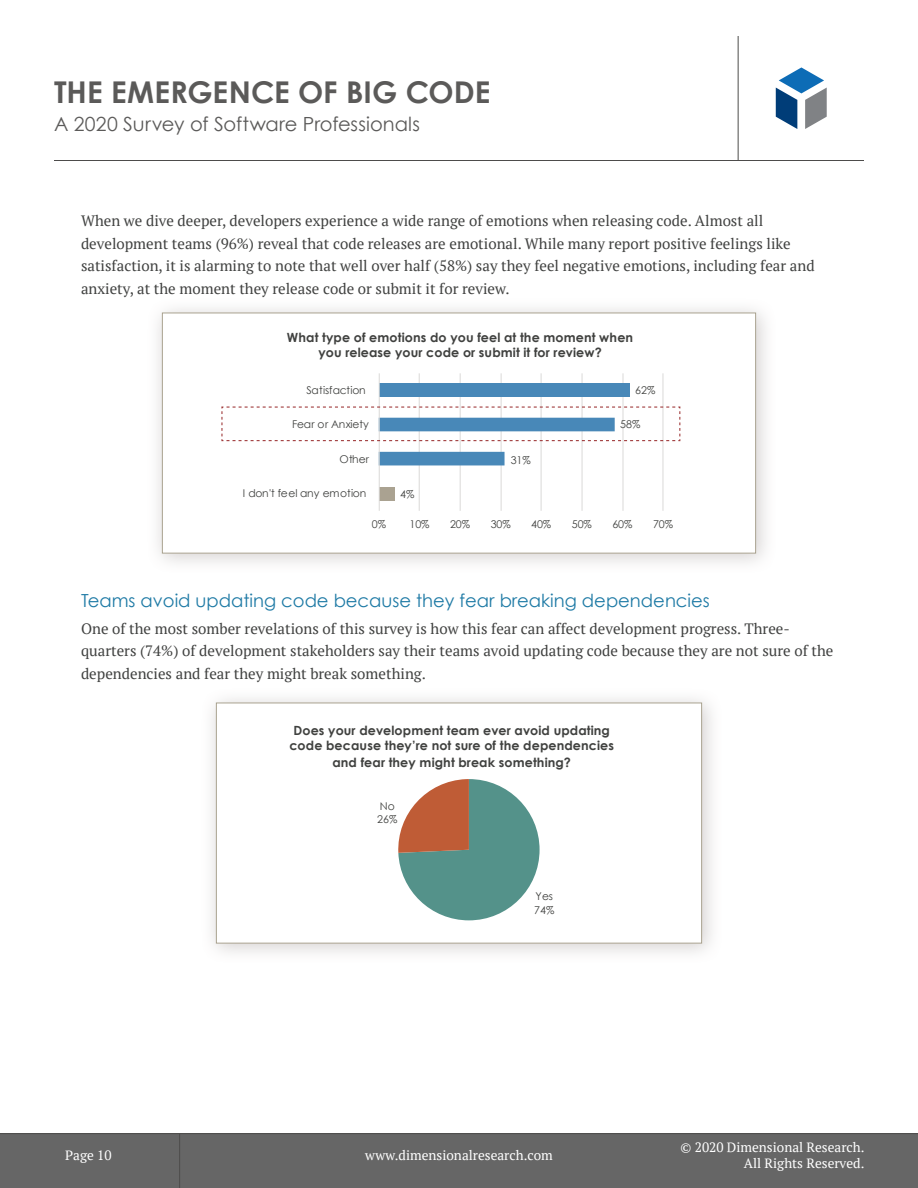
<style>
.page{position:relative;width:918px;height:1188px;background:#fff}
.page>*{position:absolute;margin:0;border:0;box-sizing:border-box;transform-origin:0 0}
.t1{font:700 30px "Century Gothic";color:#5b5a59}
.t2{font:19.5px "Century Gothic";color:#5b5a59}
.t3{font:18px "Century Gothic";color:#1e7aa5}
.t4{font:15px/22.5px "PT Serif";color:#404140}
.t5{font:13.5px/16.2px "PT Serif";color:#fff;text-align:right}
.t6{font:700 12.6px/16px "Century Gothic";letter-spacing:.01em;color:#40413f;text-align:center}
.t7{font:10.8px/13.6px "Century Gothic";letter-spacing:-.01em;color:#40413f}
</style>
<div class="page">
<div style="left:0;top:1134px;width:918px;height:54px;background:#666"></div>
<hr style="left:0;top:1133px;width:918px;height:1px;background:#4d4c4b">
<hr style="left:179px;top:1134px;width:1px;height:54px;background:#4d4c4b">
<hr style="left:54px;top:160px;width:810px;height:1px;background:#4d4c4b">
<hr style="left:738px;top:36px;width:1px;height:124px;background:#4d4c4b">
<svg style="left:776px;top:67px;width:51px;height:62px"></svg>
<div style="left:147px;top:297px;width:630px;height:277px;background:#837877;opacity:.35"></div>
<div style="left:162px;top:313px;width:594px;height:241px;background:#fff;border:1px solid #aaa390"></div>
<div style="left:201px;top:687px;width:522px;height:277px;background:#837877;opacity:.35"></div>
<div style="left:216px;top:703px;width:486px;height:241px;background:#fff;border:1px solid #aaa390"></div>
<hr style="left:419px;top:373px;width:1px;height:138px;background:#dad9d8">
<hr style="left:460px;top:373px;width:1px;height:138px;background:#dad9d8">
<hr style="left:501px;top:373px;width:1px;height:138px;background:#dad9d8">
<hr style="left:541px;top:373px;width:1px;height:138px;background:#dad9d8">
<hr style="left:582px;top:373px;width:1px;height:138px;background:#dad9d8">
<hr style="left:623px;top:373px;width:1px;height:138px;background:#dad9d8">
<hr style="left:663px;top:373px;width:1px;height:138px;background:#dad9d8">
<div style="left:379px;top:487px;width:15px;height:14px;background:#aaa291"></div>
<div style="left:379px;top:384px;width:250px;height:13px;background:#4888b8"></div>
<hr style="left:379px;top:373px;width:1px;height:138px;background:#dad9d8">
<svg style="left:221px;top:406px;width:460px;height:59px"></svg>
<svg style="left:398px;top:779px;width:142px;height:141px"></svg>
<h1 class="t1" style="left:54px;top:73px;width:438px">THE EMERGENCE OF BIG CODE</h1>
<h2 class="t2" style="left:54px;top:112px;width:368px">A 2020 Survey of Software Professionals</h2>
<p class="t4" style="left:81px;top:209px;width:735px">When we dive deeper, developers experience a wide range of emotions when releasing code. Almost all development teams (96%) reveal that code releases are emotional. While many report positive feelings like satisfaction, it is alarming to note that well over half (58%) say they feel negative emotions, including fear and anxiety, at the moment they release code or submit it for review.</p>
<p class="t6" style="left:287px;top:329px;width:348px;line-height:15.6px">What type of emotions do you feel at the moment when you release your code or submit it for review?</p>
<p class="t7" style="left:307px;top:383px;width:61px">Satisfaction</p>
<p class="t7" style="left:635px;top:383px;width:22px">62%</p>
<p class="t7" style="left:292px;top:418px;width:78px">Fear or Anxiety</p>
<p class="t7" style="left:620px;top:418px;width:22px">58%</p>
<p class="t7" style="left:339px;top:452px;width:31px">Other</p>
<p class="t7" style="left:511px;top:453px;width:22px">31%</p>
<p class="t7" style="left:243px;top:486px;width:125px">I don't feel any emotion</p>
<p class="t7" style="left:400px;top:487px;width:16px">4%</p>
<p class="t7" style="left:372px;top:517px;width:16px">0%</p>
<p class="t7" style="left:410px;top:517px;width:22px">10%</p>
<p class="t7" style="left:450px;top:517px;width:22px">20%</p>
<p class="t7" style="left:491px;top:517px;width:22px">30%</p>
<p class="t7" style="left:531px;top:517px;width:22px">40%</p>
<p class="t7" style="left:572px;top:517px;width:22px">50%</p>
<p class="t7" style="left:612px;top:517px;width:22px">60%</p>
<p class="t7" style="left:653px;top:517px;width:22px">70%</p>
<p class="t3" style="left:81px;top:590px;width:630px">Teams avoid updating code because they fear breaking dependencies</p>
<p class="t4" style="left:81px;top:617px;width:754px">One of the most somber revelations of this survey is how this fear can affect development progress. Three&shy;quarters (74%) of development stakeholders say their teams avoid updating code because they are not sure of the dependencies and fear they might break something.</p>
<p class="t6" style="left:289px;top:721px;width:326px">Does your development team ever avoid updating code because they’re not sure of the dependencies and fear they might break something?</p>
<p class="t5" style="left:65px;top:1147px;width:48px">Page 10</p>
<p class="t7" style="left:377px;top:799px;width:22px">No<br>26%</p>
<p class="t7" style="left:534px;top:889px;width:22px">Yes<br>74%</p>
<p class="t5" style="left:365px;top:1147px;width:189px">www.dimensionalresearch.com</p>
<p class="t5" style="left:681px;top:1139px;width:185px">© 2020 Dimensional Research.<br>All Rights Reserved.</p>
</div>
